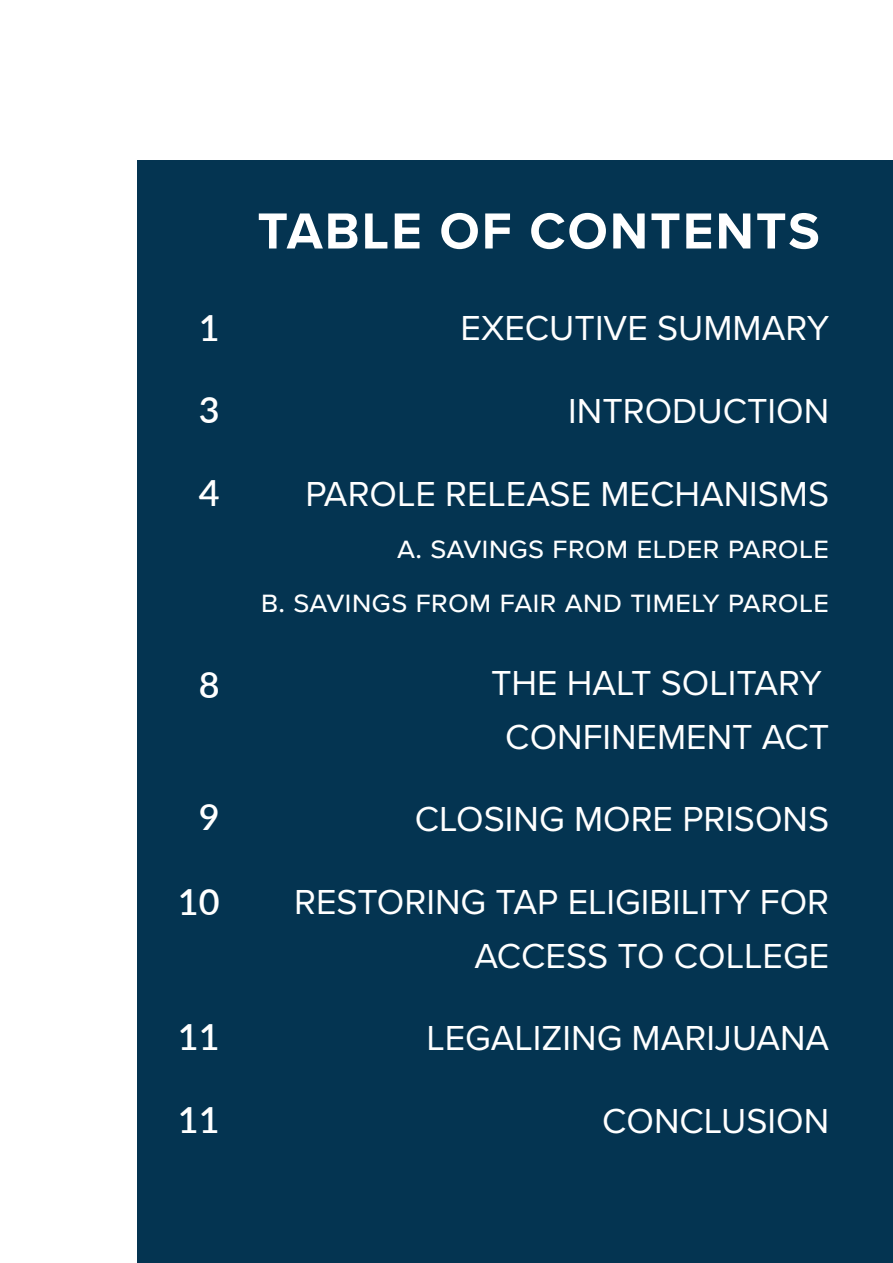
<style>
.page{position:relative;width:893px;height:1263px;background:#fff}
.page>*{position:absolute;margin:0;border:0;box-sizing:border-box;transform-origin:0 0}
.Header_-_Align_Left{font:700 52.5px "Proxima Nova";letter-spacing:.04em;color:#fff}
.Header_-_Align_Left-2{font:36px/54px "Proxima Nova";color:#fff;text-align:center}
.Header_-_Align_Left-3{font:600 36px "Lato";color:#fff}
.Header_-_Align_Left-4{font:31.5px "Proxima Nova";color:#fff}
</style>
<div class="page">
<div style="left:137px;top:161px;width:756px;height:1102px;background:#043451"></div>
<p class="Header_-_Align_Left" style="left:257px;top:192px;width:564px">TABLE OF CONTENTS</p>
<p class="Header_-_Align_Left-3" style="left:199px;top:302px;width:22px">1</p>
<p class="Header_-_Align_Left-2" style="left:460px;top:300px;width:370px">EXECUTIVE SUMMARY</p>
<p class="Header_-_Align_Left-3" style="left:199px;top:384px;width:22px">3</p>
<p class="Header_-_Align_Left-2" style="left:568px;top:382px;width:262px">INTRODUCTION</p>
<p class="Header_-_Align_Left-3" style="left:199px;top:467px;width:22px">4</p>
<p class="Header_-_Align_Left-2" style="left:306px;top:465px;width:525px">PAROLE RELEASE MECHANISMS</p>
<p class="Header_-_Align_Left-4" style="left:397px;top:524px;width:434px">a. savings from elder parole</p>
<p class="Header_-_Align_Left-4" style="left:261px;top:578px;width:570px">b. savings from fair and timely parole</p>
<p class="Header_-_Align_Left-3" style="left:199px;top:658px;width:22px">8</p>
<p class="Header_-_Align_Left-2" style="left:491px;top:654px;width:340px">THE HALT SOLITARY<br>CONFINEMENT ACT</p>
<p class="Header_-_Align_Left-3" style="left:199px;top:791px;width:22px">9</p>
<p class="Header_-_Align_Left-2" style="left:415px;top:790px;width:416px">CLOSING MORE PRISONS</p>
<p class="Header_-_Align_Left-3" style="left:178px;top:875px;width:43px">10</p>
<p class="Header_-_Align_Left-2" style="left:294px;top:873px;width:536px;text-align:right">RESTORING TAP ELIGIBILITY FOR<br>ACCESS TO COLLEGE</p>
<p class="Header_-_Align_Left-3" style="left:178px;top:1011px;width:43px">11</p>
<p class="Header_-_Align_Left-2" style="left:426px;top:1009px;width:404px">LEGALIZING MARIJUANA</p>
<p class="Header_-_Align_Left-3" style="left:178px;top:1093px;width:43px">11</p>
<p class="Header_-_Align_Left-2" style="left:602px;top:1092px;width:229px">CONCLUSION</p>
</div>
